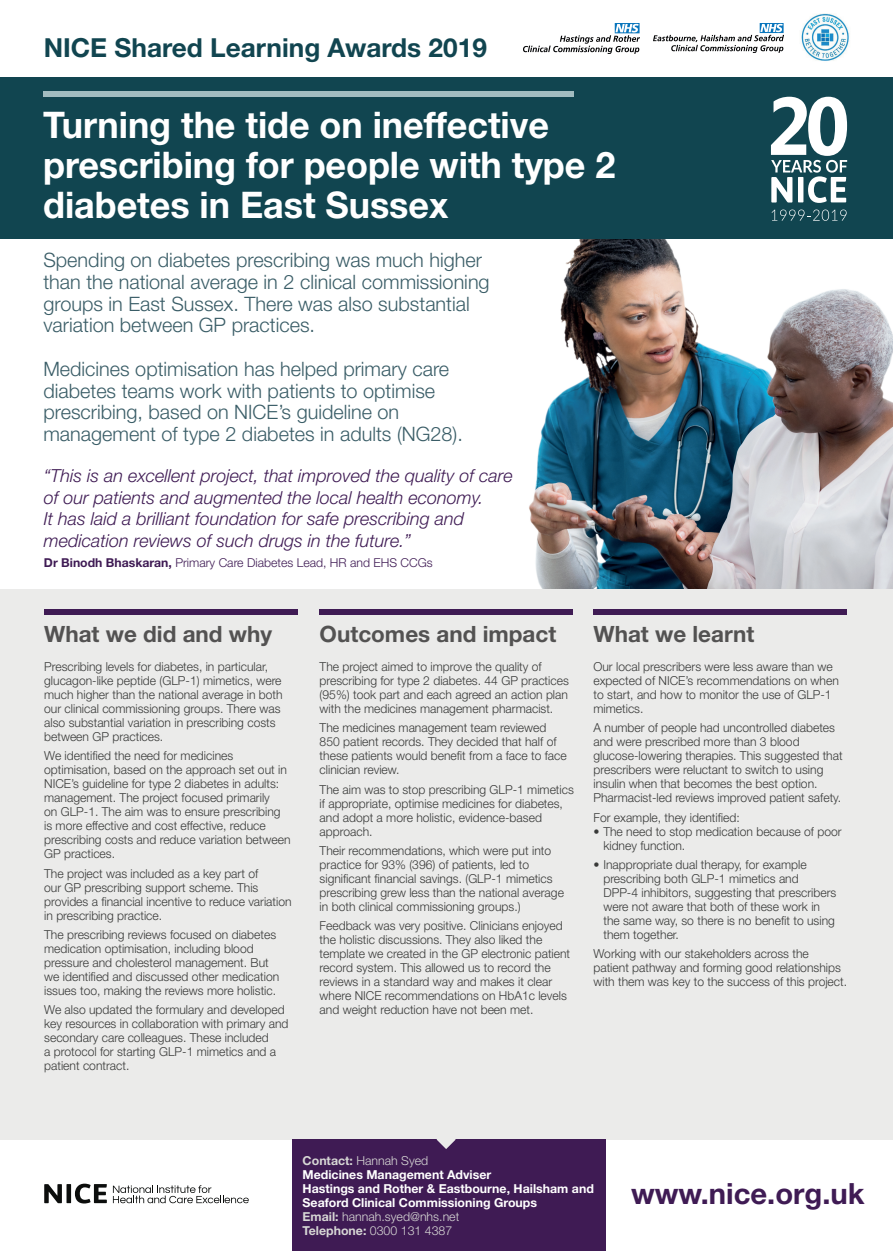
<style>
.page{position:relative;width:893px;height:1251px;background:#fff}
.page>*{position:absolute;margin:0;border:0;box-sizing:border-box;transform-origin:0 0}
.t1{font:700 36.68px/40.1px "Helvetica Neue";color:#fff}
.t2{font:700 29.19px "Helvetica Neue";color:#3f1b54}
.t3{font:700 26.21px "Helvetica Neue";color:#114550}
.t4{font:700 22.47px "Helvetica Neue";color:#535252}
.t5{font:300 19.84px/21.7px "Helvetica Neue";color:#3a5d67}
.t6{font:italic 300 17.95px/21.6px "Helvetica Neue";color:#3f1b54}
.t7{font:300 12.35px/14px "Helvetica Neue";color:#383938}
.t8{font:700 12.35px/13.9px "Helvetica Neue";color:#fff}
.t9{font:300 12.25px "Helvetica Neue";color:#3f1b54}
.s1{font-weight:700}
.s2{color:#d7d7d5}
.s3{font-weight:300;color:#d7d7d5}
</style>
<div class="page">
<img style="left:529px;top:239px;width:364px;height:350px">
<div style="left:0;top:77px;width:893px;height:162px;background:#114550"></div>
<div style="left:0;top:589px;width:893px;height:550px;background:#ebebea"></div>
<div style="left:292px;top:1139px;width:314px;height:111px;background:#3f1b54"></div>
<div style="left:319px;top:609px;width:254px;height:5px;background:#3f1b54"></div>
<div style="left:44px;top:609px;width:253px;height:5px;background:#3f1b54"></div>
<div style="left:44px;top:91px;width:530px;height:6px;background:#a2bcc0"></div>
<div style="left:593px;top:609px;width:254px;height:5px;background:#3f1b54"></div>
<svg style="left:437px;top:1139px;width:19px;height:9px"></svg>
<svg style="left:44px;top:1184px;width:18px;height:18px"></svg>
<hr style="left:67px;top:1183px;width:4px;height:19px;background:#0c0e0d">
<svg style="left:75px;top:1183px;width:32px;height:20px"></svg>
<svg style="left:113px;top:1185px;width:136px;height:17px"></svg>
<svg style="left:771px;top:97px;width:76px;height:106px"></svg>
<svg style="left:772px;top:209px;width:75px;height:12px"></svg>
<img style="left:524px;top:23px;width:115px;height:30px">
<img style="left:653px;top:24px;width:130px;height:29px">
<img style="left:801px;top:13px;width:48px;height:48px">
<h3 class="t3" style="left:44px;top:31px;width:445px">NICE Shared Learning Awards 2019</h3>
<h1 class="t1" style="left:43px;top:104px;width:574px">Turning the tide on ineffective prescribing for people with type 2 diabetes in East Sussex</h1>
<h3 class="t5" style="left:43px;top:249px;width:448px">Spending on diabetes prescribing was much higher than the national average in 2 clinical commissioning groups in East Sussex. There was also substantial variation between GP practices.</h3>
<h3 class="t5" style="left:43px;top:357px;width:421px">Medicines optimisation has helped primary care diabetes teams work with patients to optimise prescribing, based on NICE’s guideline on management of type 2 diabetes in adults (NG28).</h3>
<h3 class="t6" style="left:44px;top:464px;width:470px">“This is an excellent project, that improved the quality of care of our patients and augmented the local health economy.<br>It has laid a brilliant foundation for safe prescribing and medication reviews of such drugs in the future.”</h3>
<p class="t9" style="left:44px;top:555px;width:390px"><span class="s1">Dr Binodh Bhaskaran,</span> Primary Care Diabetes Lead, HR and EHS CCGs</p>
<h3 class="t4" style="left:44px;top:620px;width:229px">What we did and why</h3>
<p class="t7" style="left:44px;top:659px;width:240px">Prescribing levels for diabetes, in particular, glucagon-like peptide (GLP-1) mimetics, were much higher than the national average in both our clinical commissioning groups. There was also substantial variation in prescribing costs between GP practices.</p>
<p class="t7" style="left:44px;top:748px;width:248px">We identified the need for medicines optimisation, based on the approach set out in NICE’s guideline for type 2 diabetes in adults: management. The project focused primarily<br>on GLP-1. The aim was to ensure prescribing is more effective and cost effective, reduce prescribing costs and reduce variation between GP practices.</p>
<p class="t7" style="left:44px;top:865px;width:249px">The project was included as a key part of<br>our GP prescribing support scheme. This provides a financial incentive to reduce variation in prescribing practice.</p>
<p class="t7" style="left:44px;top:927px;width:237px">The prescribing reviews focused on diabetes medication optimisation, including blood pressure and cholesterol management. But we identified and discussed other medication issues too, making the reviews more holistic.</p>
<p class="t7" style="left:44px;top:1002px;width:246px">We also updated the formulary and developed key resources in collaboration with primary and secondary care colleagues. These included<br>a protocol for starting GLP-1 mimetics and a patient contract.</p>
<h3 class="t4" style="left:320px;top:620px;width:238px">Outcomes and impact</h3>
<p class="t7" style="left:320px;top:659px;width:251px">The project aimed to improve the quality of prescribing for type 2 diabetes. 44 GP practices (95%) took part and each agreed an action plan with the medicines management pharmacist.</p>
<p class="t7" style="left:320px;top:720px;width:249px">The medicines management team reviewed 850 patient records. They decided that half of these patients would benefit from a face to face clinician review.</p>
<p class="t7" style="left:320px;top:781px;width:256px">The aim was to stop prescribing GLP-1 mimetics if appropriate, optimise medicines for diabetes, and adopt a more holistic, evidence-based approach.</p>
<p class="t7" style="left:320px;top:843px;width:246px">Their recommendations, which were put into practice for 93% (396) of patients, led to significant financial savings. (GLP-1 mimetics prescribing grew less than the national average in both clinical commissioning groups.)</p>
<p class="t7" style="left:320px;top:918px;width:252px">Feedback was very positive. Clinicians enjoyed the holistic discussions. They also liked the template we created in the GP electronic patient record system. This allowed us to record the reviews in a standard way and makes it clear where NICE recommendations on HbA1c levels and weight reduction have not been met.</p>
<h3 class="t4" style="left:593px;top:620px;width:162px">What we learnt</h3>
<p class="t7" style="left:593px;top:659px;width:247px">Our local prescribers were less aware than we expected of NICE’s recommendations on when to start, and how to monitor the use of GLP-1 mimetics.</p>
<p class="t7" style="left:593px;top:720px;width:251px">A number of people had uncontrolled diabetes and were prescribed more than 3 blood glucose-lowering therapies. This suggested that prescribers were reluctant to switch to using insulin when that becomes the best option.<br>Pharmacist-led reviews improved patient safety.</p>
<p class="t7" style="left:593px;top:809px;width:148px">For example, they identified:</p>
<p class="t7" style="left:603px;top:823px;width:240px;text-indent:-10px">• The need to stop medication because of poor kidney function.</p>
<p class="t7" style="left:603px;top:857px;width:235px;text-indent:-10px">• Inappropriate dual therapy, for example prescribing both GLP-1 mimetics and DPP-4 inhibitors, suggesting that prescribers were not aware that both of these work in the same way, so there is no benefit to using them together.</p>
<p class="t7" style="left:593px;top:946px;width:255px">Working with our stakeholders across the patient pathway and forming good relationships with them was key to the success of this project.</p>
<p class="t8" style="left:303px;top:1153px;width:293px"><span class="s2">Contact:</span> <span class="s3">Hannah Syed<br></span>Medicines Management Adviser<br>Hastings and Rother &amp; Eastbourne, Hailsham and<br>Seaford Clinical Commissioning Groups<br><span class="s2">Email:</span> <span class="s3">hannah.syed@nhs.net<br></span><span class="s2">Telephone:</span> <span class="s3">0300 131 4387</span></p>
<h2 class="t2" style="left:631px;top:1174px;width:235px">www.nice.org.uk</h2>
</div>
